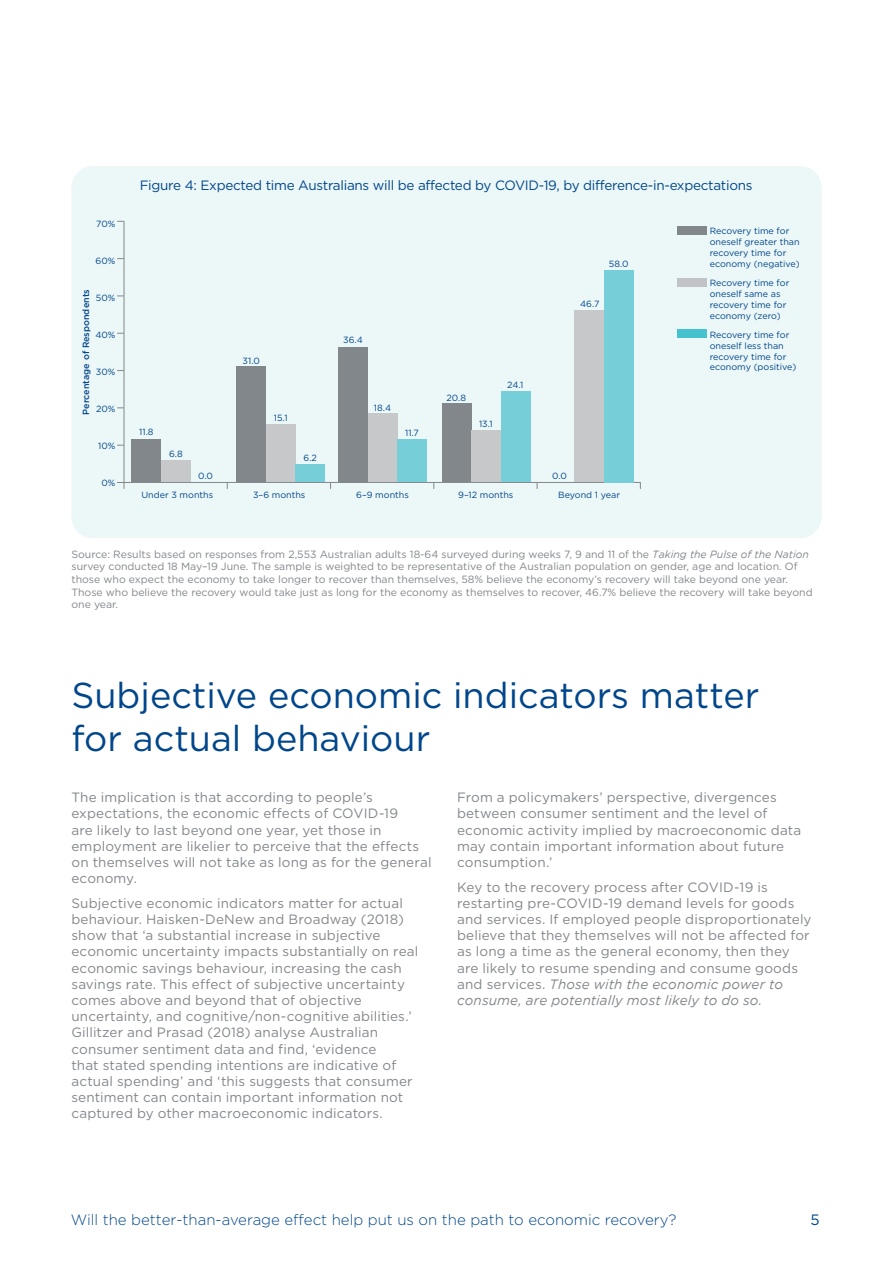
<style>
.page{position:relative;width:893px;height:1263px;background:#fff}
.page>*{position:absolute;margin:0;border:0;box-sizing:border-box;transform-origin:0 0}
.t1{font:36px/43.2px "Gotham HTF";color:#00468b}
.t2{font:300 15px "Gotham HTF";color:#00468b}
.t3{font:15px "Gotham HTF";color:#00468b}
.t4{font:13.5px/16.2px "Gotham HTF";letter-spacing:.01em;color:#82878c}
.t5{font:13.5px "Gotham HTF";letter-spacing:-.02em;color:#00468b}
.t6{font:italic 13.5px/16.2px "Gotham";letter-spacing:.01em;color:#82878c}
.t7{font:10.5px/12.6px "Gotham HTF";color:#82878c}
.t8{font:9px/10.8px "Gotham HTF";color:#00468b}
.t9{font:500 9px "Gotham HTF";color:#00468b}
.s1{font-family:"Gotham";font-style:italic}
.s2{font-family:"Gotham HTF";font-style:normal}
</style>
<div class="page">
<div style="left:71px;top:166px;width:750px;height:372px;background:#ecf7f7;border-radius:21px"></div>
<div style="left:678px;top:226px;width:29px;height:8px;background:#82878c"></div>
<div style="left:678px;top:278px;width:29px;height:8px;background:#c1c3c6"></div>
<div style="left:678px;top:330px;width:29px;height:8px;background:#44c3cf"></div>
<hr style="left:124px;top:221px;width:1px;height:262px;background:#82878c">
<hr style="left:124px;top:482px;width:517px;height:1px;background:#82878c">
<div style="left:132px;top:439px;width:29px;height:43px;background:#82878c"></div>
<div style="left:236px;top:367px;width:30px;height:115px;background:#82878c"></div>
<div style="left:338px;top:347px;width:30px;height:135px;background:#82878c"></div>
<div style="left:442px;top:404px;width:29px;height:78px;background:#82878c"></div>
<div style="left:161px;top:461px;width:30px;height:21px;background:#c7c8ca"></div>
<div style="left:266px;top:424px;width:29px;height:58px;background:#c7c8ca"></div>
<div style="left:368px;top:414px;width:29px;height:68px;background:#c7c8ca"></div>
<div style="left:471px;top:431px;width:30px;height:51px;background:#c7c8ca"></div>
<div style="left:574px;top:310px;width:30px;height:172px;background:#c7c8ca"></div>
<div style="left:295px;top:465px;width:30px;height:17px;background:#76ced9"></div>
<div style="left:397px;top:439px;width:30px;height:43px;background:#76ced9"></div>
<div style="left:501px;top:391px;width:30px;height:91px;background:#76ced9"></div>
<div style="left:604px;top:270px;width:29px;height:212px;background:#76ced9"></div>
<svg style="left:117px;top:482px;width:8px;height:7px"></svg>
<p class="t8" style="left:96px;top:218px;width:21px">70%</p>
<p class="t8" style="left:96px;top:255px;width:21px">60%</p>
<p class="t8" style="left:96px;top:292px;width:21px">50%</p>
<p class="t8" style="left:95px;top:329px;width:21px">40%</p>
<p class="t8" style="left:96px;top:366px;width:21px">30%</p>
<p class="t8" style="left:96px;top:403px;width:21px">20%</p>
<p class="t8" style="left:98px;top:440px;width:19px">10%</p>
<p class="t8" style="left:101px;top:477px;width:15px">0%</p>
<p class="t9" style="left:81px;top:414px;width:127px;rotate:-90deg">Percentage of Respondents</p>
<p class="t5" style="left:140px;top:178px;width:614px">Figure 4: Expected time Australians will be affected by COVID-19, by difference-in-expectations</p>
<p class="t8" style="left:139px;top:427px;width:16px">11.8</p>
<p class="t8" style="left:169px;top:448px;width:15px">6.8</p>
<p class="t8" style="left:198px;top:470px;width:16px">0.0</p>
<p class="t8" style="left:243px;top:355px;width:19px">31.0</p>
<p class="t8" style="left:274px;top:413px;width:15px">15.1</p>
<p class="t8" style="left:304px;top:453px;width:15px">6.2</p>
<p class="t8" style="left:343px;top:334px;width:21px">36.4</p>
<p class="t8" style="left:374px;top:402px;width:19px">18.4</p>
<p class="t8" style="left:405px;top:427px;width:15px">11.7</p>
<p class="t8" style="left:447px;top:392px;width:21px">20.8</p>
<p class="t8" style="left:479px;top:418px;width:15px">13.1</p>
<p class="t8" style="left:507px;top:380px;width:18px">24.1</p>
<p class="t8" style="left:609px;top:258px;width:21px">58.0</p>
<p class="t8" style="left:580px;top:299px;width:21px">46.7</p>
<p class="t8" style="left:552px;top:470px;width:16px">0.0</p>
<p class="t8" style="left:141px;top:489px;width:73px">Under 3 months</p>
<p class="t8" style="left:253px;top:489px;width:54px">3–6 months</p>
<p class="t8" style="left:356px;top:489px;width:54px">6–9 months</p>
<p class="t8" style="left:458px;top:489px;width:57px">9–12 months</p>
<p class="t8" style="left:558px;top:489px;width:63px">Beyond 1 year</p>
<p class="t8" style="left:710px;top:226px;width:91px">Recovery time for oneself greater than recovery time for economy (negative)</p>
<p class="t8" style="left:710px;top:277px;width:81px">Recovery time for oneself same as recovery time for economy (zero)</p>
<p class="t8" style="left:710px;top:329px;width:88px">Recovery time for oneself less than recovery time for economy (positive)</p>
<p class="t7" style="left:71px;top:548px;width:743px">Source: Results based on responses from 2,553 Australian adults 18-64 surveyed during weeks 7, 9 and 11 of the <span class="s1">Taking the Pulse of the Nation </span>survey conducted 18 May–19 June. The sample is weighted to be representative of the Australian population on gender, age and location. Of those who expect the economy to take longer to recover than themselves, 58% believe the economy’s recovery will take beyond one year.<br>Those who believe the recovery would take just as long for the economy as themselves to recover, 46.7% believe the recovery will take beyond one year.</p>
<h1 class="t1" style="left:71px;top:673px;width:689px">Subjective economic indicators matter for actual behaviour</h1>
<p class="t4" style="left:71px;top:789px;width:362px">The implication is that according to people’s expectations, the economic effects of COVID-19<br>are likely to last beyond one year, yet those in employment are likelier to perceive that the effects on themselves will not take as long as for the general economy.</p>
<p class="t4" style="left:71px;top:895px;width:348px">Subjective economic indicators matter for actual behaviour. Haisken-DeNew and Broadway (2018) show that ‘a substantial increase in subjective economic uncertainty impacts substantially on real economic savings behaviour, increasing the cash savings rate. This effect of subjective uncertainty comes above and beyond that of objective uncertainty, and cognitive/non-cognitive abilities.’ Gillitzer and Prasad (2018) analyse Australian consumer sentiment data and find, ‘evidence<br>that stated spending intentions are indicative of actual spending’ and ‘this suggests that consumer sentiment can contain important information not captured by other macroeconomic indicators.</p>
<p class="t4" style="left:457px;top:789px;width:346px">From a policymakers’ perspective, divergences between consumer sentiment and the level of economic activity implied by macroeconomic data may contain important information about future consumption.’</p>
<p class="t4" style="left:457px;top:878px;width:356px">Key to the recovery process after COVID-19 is restarting pre-COVID-19 demand levels for goods and services. If employed people disproportionately believe that they themselves will not be affected for as long a time as the general economy, then they are likely to resume spending and consume goods</p>
<p class="t6" style="left:457px;top:976px;width:327px"><span class="s2">and services.</span> Those with the economic power to consume, are potentially most likely to do so.</p>
<p class="t2" style="left:71px;top:1212px;width:607px">Will the better-than-average effect help put us on the path to economic recovery?</p>
<p class="t3" style="left:810px;top:1212px;width:11px">5</p>
</div>
